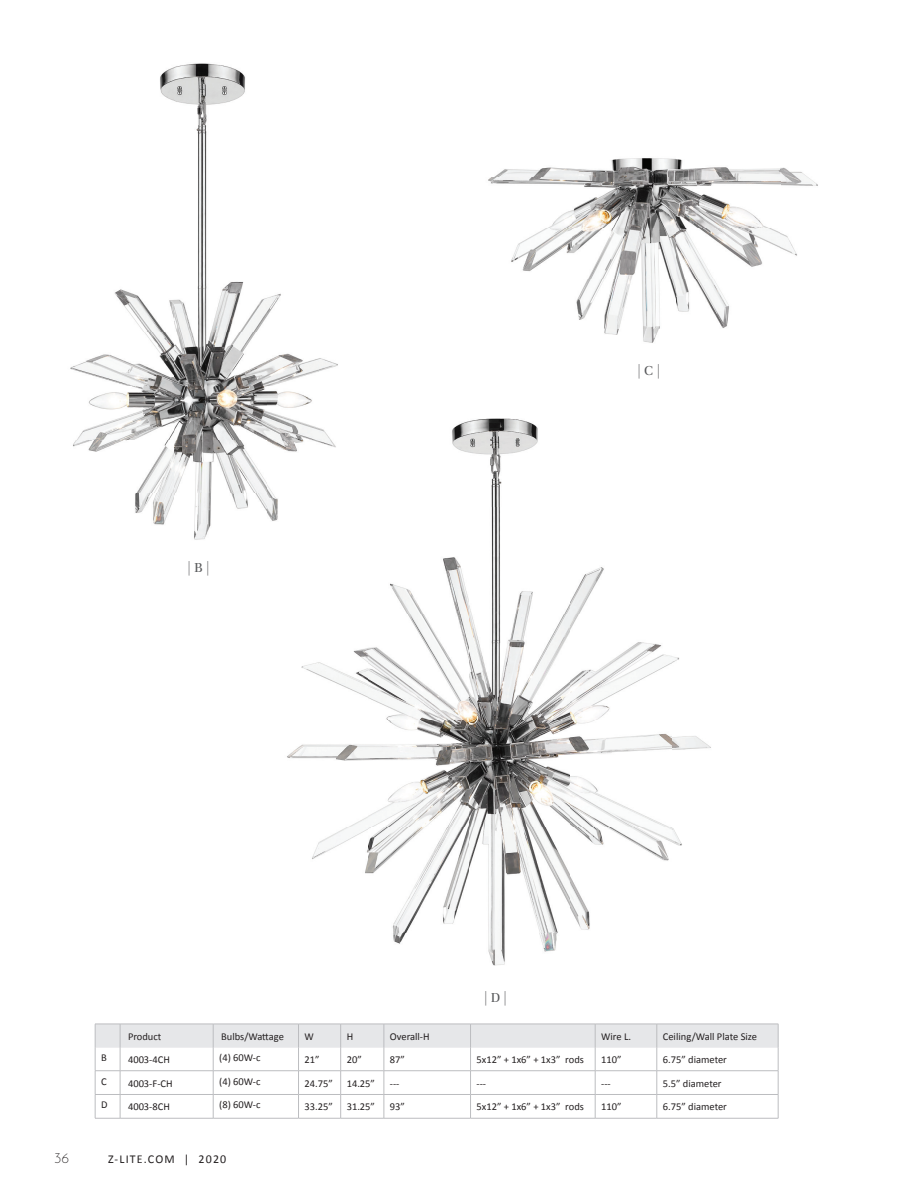
<style>
.page{position:relative;width:918px;height:1188px;background:#fff}
.page>*{position:absolute;margin:0;border:0;box-sizing:border-box;transform-origin:0 0}
.t1{font:15px "Unna";color:#57585a}
.t2{font:300 15px "Josefin Sans Std";color:#231f20}
.t3{font:12px "Calibri";letter-spacing:.1em;color:#231f20}
.t4{font:10.5px "Calibri";color:#231f20}
</style>
<div class="page">
<img style="left:70px;top:63px;width:249px;height:377px">
<img style="left:319px;top:358px;width:19px;height:13px">
<img style="left:73px;top:440px;width:195px;height:100px">
<img style="left:488px;top:158px;width:330px;height:185px">
<img style="left:452px;top:418px;width:86px;height:90px">
<img style="left:287px;top:508px;width:424px;height:458px">
<img style="left:268px;top:401px;width:99px;height:147px">
<svg style="left:95px;top:1024px;width:684px;height:95px"></svg>
<h1 class="t1" style="left:187px;top:559px;width:24px">| B |</h1>
<h1 class="t1" style="left:638px;top:362px;width:24px">| C |</h1>
<h1 class="t1" style="left:484px;top:990px;width:24px">| D |</h1>
<p class="t4" style="left:128px;top:1030px;width:35px">Product</p>
<p class="t4" style="left:221px;top:1030px;width:64px">Bulbs/Wattage</p>
<p class="t4" style="left:305px;top:1030px;width:11px">W</p>
<p class="t4" style="left:347px;top:1030px;width:8px">H</p>
<p class="t4" style="left:390px;top:1030px;width:41px">Overall-H</p>
<p class="t4" style="left:601px;top:1030px;width:31px">Wire L.</p>
<p class="t4" style="left:663px;top:1030px;width:96px">Ceiling/Wall Plate Size</p>
<p class="t4" style="left:101px;top:1051px;width:7px">B</p>
<p class="t4" style="left:128px;top:1053px;width:43px">4003-4CH</p>
<p class="t4" style="left:219px;top:1051px;width:43px">(4) 60W-c</p>
<p class="t4" style="left:305px;top:1053px;width:17px">21”</p>
<p class="t4" style="left:347px;top:1053px;width:17px">20”</p>
<p class="t4" style="left:390px;top:1053px;width:17px">87”</p>
<p class="t4" style="left:477px;top:1053px;width:109px">5x12” + 1x6” + 1x3” rods</p>
<p class="t4" style="left:601px;top:1053px;width:22px">110”</p>
<p class="t4" style="left:663px;top:1053px;width:66px">6.75” diameter</p>
<p class="t4" style="left:101px;top:1074px;width:7px">C</p>
<p class="t4" style="left:128px;top:1076px;width:46px">4003-F-CH</p>
<p class="t4" style="left:219px;top:1074px;width:43px">(4) 60W-c</p>
<p class="t4" style="left:305px;top:1076px;width:30px">24.75”</p>
<p class="t4" style="left:347px;top:1076px;width:30px">14.25”</p>
<p class="t4" style="left:390px;top:1076px;width:11px">---</p>
<p class="t4" style="left:477px;top:1076px;width:11px">---</p>
<p class="t4" style="left:601px;top:1076px;width:11px">---</p>
<p class="t4" style="left:663px;top:1076px;width:60px">5.5” diameter</p>
<p class="t4" style="left:101px;top:1098px;width:8px">D</p>
<p class="t4" style="left:128px;top:1100px;width:43px">4003-8CH</p>
<p class="t4" style="left:219px;top:1098px;width:43px">(8) 60W-c</p>
<p class="t4" style="left:305px;top:1100px;width:30px">33.25”</p>
<p class="t4" style="left:347px;top:1100px;width:30px">31.25”</p>
<p class="t4" style="left:390px;top:1100px;width:17px">93”</p>
<p class="t4" style="left:477px;top:1100px;width:109px">5x12” + 1x6” + 1x3” rods</p>
<p class="t4" style="left:601px;top:1100px;width:22px">110”</p>
<p class="t4" style="left:663px;top:1100px;width:66px">6.75” diameter</p>
<h1 class="t2" style="left:53px;top:1148px;width:18px">36</h1>
<p class="t3" style="left:108px;top:1152px;width:120px">Z-LITE.COM | 2020</p>
</div>
